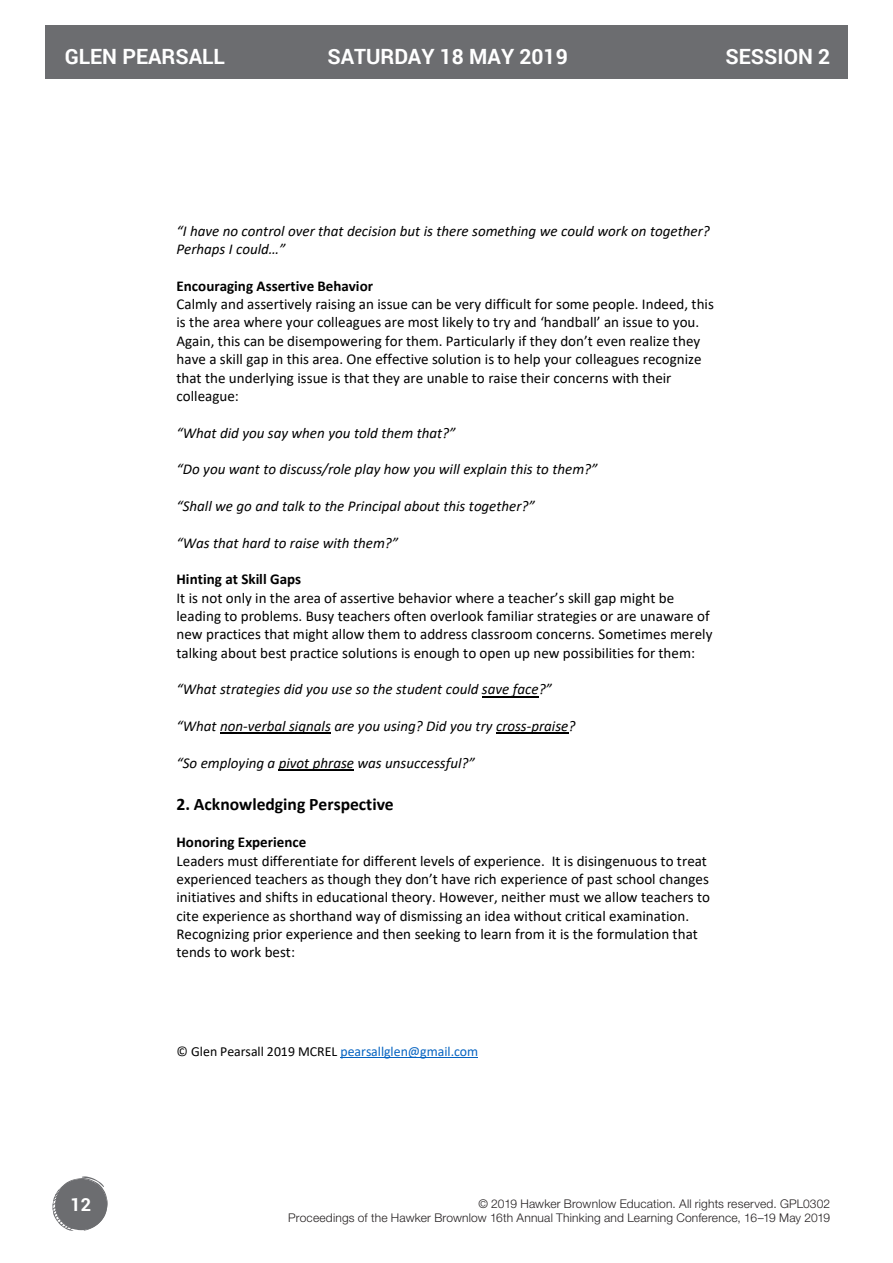
<style>
.page{position:relative;width:893px;height:1263px;background:#fff}
.page>*{position:absolute;margin:0;border:0;box-sizing:border-box;transform-origin:0 0}
.t1{font:700 21px "Roboto";color:#fff}
.t2{font:700 18px "Roboto";color:#fff}
.t3{font:700 17.55px "Calibri";color:#000}
.t4{font:15px/18.3px "Calibri";color:#000}
.t5{font:italic 15px/18.3px "Calibri";letter-spacing:-.005em;color:#000}
.t6{font:700 15px "Calibri";color:#000}
.t7{font:13.8px "Calibri";color:#000}
.t8{font:300 12px/14.4px "Helvetica Neue LT Std";letter-spacing:.015em;color:#231f20;text-align:right}
.s1{color:#0563c1}
</style>
<div class="page">
<hr style="left:340px;top:1057px;width:138px;height:1px;background:#0563c1">
<hr style="left:482px;top:696px;width:57px;height:1px;background:#000">
<hr style="left:220px;top:733px;width:111px;height:1px;background:#000">
<hr style="left:496px;top:733px;width:72px;height:1px;background:#000">
<hr style="left:279px;top:769px;width:75px;height:1px;background:#000">
<div style="left:45px;top:25px;width:803px;height:54px;background:#6c6d70"></div>
<svg style="left:52px;top:1176px;width:56px;height:55px"></svg>
<div style="left:55px;top:1179px;width:52px;height:51px;background:#6c6d70;border-radius:50%"></div>
<h1 class="t1" style="left:65px;top:41px;width:162px">GLEN PEARSALL</h1>
<h1 class="t1" style="left:327px;top:41px;width:242px">SATURDAY 18 MAY 2019</h1>
<h1 class="t1" style="left:726px;top:41px;width:106px">SESSION 2</h1>
<p class="t5" style="left:176px;top:221px;width:535px">“I have no control over that decision but is there something we could work on together?<br>Perhaps I could…”</p>
<p class="t6" style="left:176px;top:275px;width:198px">Encouraging Assertive Behavior</p>
<p class="t4" style="left:176px;top:294px;width:539px">Calmly and assertively raising an issue can be very difficult for some people. Indeed, this is the area where your colleagues are most likely to try and ‘handball’ an issue to you.<br>Again, this can be disempowering for them. Particularly if they don’t even realize they have a skill gap in this area. One effective solution is to help your colleagues recognize that the underlying issue is that they are unable to raise their concerns with their colleague:</p>
<p class="t5" style="left:176px;top:423px;width:281px">“What did you say when you told them that?”</p>
<p class="t5" style="left:176px;top:459px;width:423px">“Do you want to discuss/role play how you will explain this to them?”</p>
<p class="t5" style="left:176px;top:496px;width:360px">“Shall we go and talk to the Principal about this together?”</p>
<p class="t5" style="left:176px;top:533px;width:223px">“Was that hard to raise with them?”</p>
<p class="t6" style="left:176px;top:569px;width:126px">Hinting at Skill Gaps</p>
<p class="t4" style="left:176px;top:588px;width:537px">It is not only in the area of assertive behavior where a teacher’s skill gap might be leading to problems. Busy teachers often overlook familiar strategies or are unaware of new practices that might allow them to address classroom concerns. Sometimes merely talking about best practice solutions is enough to open up new possibilities for them:</p>
<p class="t5" style="left:176px;top:680px;width:377px">“What strategies did you use so the student could save face?”</p>
<p class="t5" style="left:176px;top:716px;width:401px">“What non-verbal signals are you using? Did you try cross-praise?</p>
<p class="t5" style="left:176px;top:753px;width:300px">“So employing a pivot phrase was unsuccessful?”</p>
<p class="t3" style="left:176px;top:792px;width:219px">2. Acknowledging Perspective</p>
<p class="t6" style="left:176px;top:832px;width:131px">Honoring Experience</p>
<p class="t4" style="left:176px;top:851px;width:535px">Leaders must differentiate for different levels of experience. It is disingenuous to treat experienced teachers as though they don’t have rich experience of past school changes initiatives and shifts in educational theory. However, neither must we allow teachers to cite experience as shorthand way of dismissing an idea without critical examination.<br>Recognizing prior experience and then seeking to learn from it is the formulation that tends to work best:</p>
<p class="t2" style="left:70px;top:1192px;width:22px">12</p>
<p class="t7" style="left:176px;top:1042px;width:303px">© Glen Pearsall 2019 MCREL <span class="s1">pearsallglen@gmail.com</span></p>
<p class="t8" style="left:288px;top:1196px;width:543px">© 2019 Hawker Brownlow Education. All rights reserved. GPL0302<br>Proceedings of the Hawker Brownlow 16th Annual Thinking and Learning Conference, 16–19 May 2019</p>
</div>
